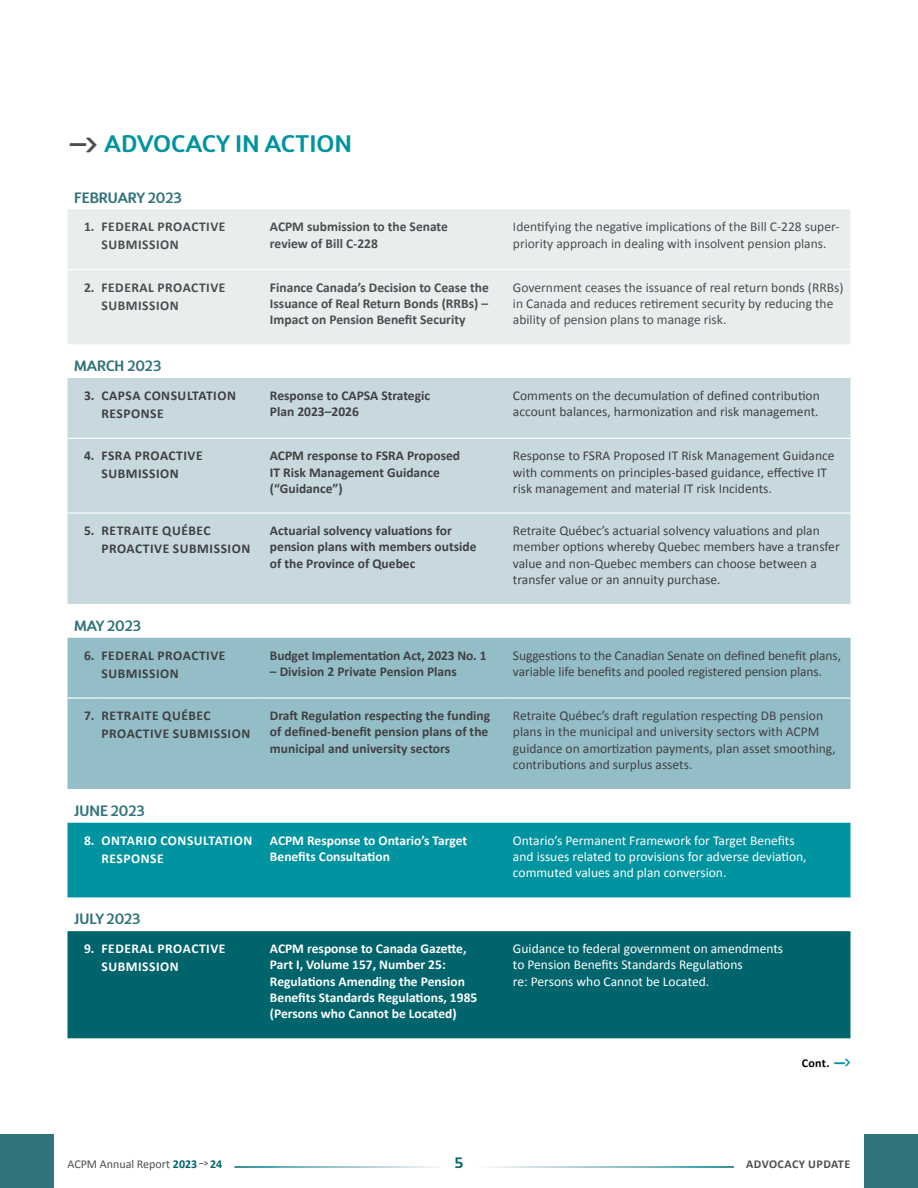
<style>
.page{position:relative;width:918px;height:1188px;background:#fff}
.page>*{position:absolute;margin:0;border:0;box-sizing:border-box;transform-origin:0 0}
.t1{font:600 24px "D Sari";letter-spacing:.025em;color:#0093a0}
.t2{font:600 15px "D Sari";color:#32737c}
.t3{font:700 15px "D Sari";color:#00646c}
.t4{font:13.5px/16.2px "Calibri";color:#414042}
.t5{font:700 13.5px/16.2px "Calibri";color:#414042}
.t6{font:13.5px/16.2px "Calibri";color:#4d4d4f}
.t7{font:13.5px/16.2px "Calibri";color:#fff}
.t8{font:700 13.5px/16.2px "Calibri";color:#fff}
.t9{font:700 13.5px/18px "Calibri";letter-spacing:.04em;color:#414042}
.t10{font:700 13.5px/16.2px "Calibri";color:#4d4d4f}
.t11{font:700 13.5px/18px "Calibri";letter-spacing:.04em;color:#fff}
.t12{font:700 13.5px/18px "Calibri";letter-spacing:.04em;color:#4d4d4f}
.t13{font:12px "Calibri";color:#4d4d4f}
.t14{font:700 12px "Calibri";letter-spacing:.04em;color:#4d4d4f}
.t15{font:700 12px "Calibri";color:#000}
.s1{font-weight:400;font-size:34.5px;color:#4d4d4f}
.s2{color:#4d4d4f}
.s3{font-family:"D Sari";font-weight:400;font-size:22.5px;color:#0093a0}
.s4{font-family:"D Sari";font-weight:600;color:#0093a0}
.s5{font-weight:700;color:#00646c}
.s6{font-weight:700;font-size:9px}
</style>
<div class="page">
<div style="left:0;top:1134px;width:54px;height:54px;background:#32737c"></div>
<div style="left:864px;top:1134px;width:54px;height:54px;background:#32737c"></div>
<div style="left:68px;top:209px;width:782px;height:135px;background:#e8edee"></div>
<div style="left:68px;top:378px;width:782px;height:226px;background:#c7d9df"></div>
<div style="left:68px;top:638px;width:782px;height:151px;background:#94bec7"></div>
<div style="left:68px;top:823px;width:782px;height:74px;background:#0093a0"></div>
<div style="left:68px;top:931px;width:782px;height:107px;background:#00646c"></div>
<hr style="left:68px;top:269px;width:33px;height:1px;background:#fff">
<hr style="left:101px;top:269px;width:162px;height:1px;background:#fff">
<hr style="left:263px;top:269px;width:243px;height:1px;background:#fff">
<hr style="left:506px;top:269px;width:344px;height:1px;background:#fff">
<hr style="left:68px;top:513px;width:33px;height:1px;background:#fff">
<hr style="left:101px;top:513px;width:162px;height:1px;background:#fff">
<hr style="left:263px;top:513px;width:243px;height:1px;background:#fff">
<hr style="left:506px;top:513px;width:344px;height:1px;background:#fff">
<hr style="left:68px;top:438px;width:33px;height:1px;background:#fff">
<hr style="left:101px;top:438px;width:162px;height:1px;background:#fff">
<hr style="left:263px;top:438px;width:243px;height:1px;background:#fff">
<hr style="left:506px;top:438px;width:344px;height:1px;background:#fff">
<hr style="left:68px;top:698px;width:33px;height:1px;background:#fff">
<hr style="left:101px;top:698px;width:162px;height:1px;background:#fff">
<hr style="left:263px;top:698px;width:243px;height:1px;background:#fff">
<hr style="left:506px;top:698px;width:344px;height:1px;background:#fff">
<h1 class="t1" style="left:68px;top:129px;width:286px"><span class="s1">–</span><span class="s2">&gt;</span> ADVOCACY IN ACTION</h1>
<p class="t2" style="left:74px;top:188px;width:109px">FEBRUARY 2023</p>
<p class="t12" style="left:102px;top:218px;width:126px;text-indent:-17px">1. FEDERAL PROACTIVE<br>SUBMISSION</p>
<p class="t10" style="left:270px;top:219px;width:179px">ACPM submission to the Senate review of Bill C-228</p>
<p class="t6" style="left:513px;top:219px;width:328px">Identifying the negative implications of the Bill C-228 super&shy;priority approach in dealing with insolvent pension plans.</p>
<p class="t12" style="left:101px;top:278px;width:126px;text-indent:-17px">2. FEDERAL PROACTIVE<br>SUBMISSION</p>
<p class="t10" style="left:270px;top:279px;width:220px;text-align:justify">Finance Canada’s Decision to Cease the Issuance of Real Return Bonds (RRBs) – Impact on Pension Benefit Security</p>
<p class="t6" style="left:513px;top:279px;width:332px">Government ceases the issuance of real return bonds (RRBs) in Canada and reduces retirement security by reducing the ability of pension plans to manage risk.</p>
<p class="t2" style="left:74px;top:356px;width:89px">MARCH 2023</p>
<p class="t9" style="left:102px;top:387px;width:136px;text-indent:-17px">3. CAPSA CONSULTATION<br>RESPONSE</p>
<p class="t5" style="left:270px;top:388px;width:162px">Response to CAPSA Strategic<br>Plan 2023–2026</p>
<p class="t4" style="left:513px;top:388px;width:308px">Comments on the decumulation of defined contribution account balances, harmonization and risk management.</p>
<p class="t9" style="left:84px;top:447px;width:120px;text-align:center">4. FSRA PROACTIVE<br>SUBMISSION</p>
<p class="t5" style="left:270px;top:448px;width:192px">ACPM response to FSRA Proposed<br>IT Risk Management Guidance (“Guidance”)</p>
<p class="t4" style="left:513px;top:448px;width:323px">Response to FSRA Proposed IT Risk Management Guidance with comments on principles-based guidance, effective IT risk management and material IT risk Incidents.</p>
<p class="t9" style="left:101px;top:522px;width:150px;text-indent:-17px">5. RETRAITE QUÉBEC<br>PROACTIVE SUBMISSION</p>
<p class="t5" style="left:270px;top:523px;width:208px">Actuarial solvency valuations for pension plans with members outside of the Province of Quebec</p>
<p class="t4" style="left:513px;top:523px;width:328px">Retraite Québec’s actuarial solvency valuations and plan member options whereby Quebec members have a transfer value and non-Quebec members can choose between a transfer value or an annuity purchase.</p>
<p class="t2" style="left:74px;top:616px;width:68px">MAY 2023</p>
<p class="t9" style="left:102px;top:646px;width:126px;text-indent:-17px">6. FEDERAL PROACTIVE<br>SUBMISSION</p>
<p class="t5" style="left:270px;top:647px;width:218px">Budget Implementation Act, 2023 No. 1</p>
<p class="t4" style="left:513px;top:647px;width:330px">Suggestions to the Canadian Senate on defined benefit plans, variable life benefits and pooled registered pension plans.</p>
<p class="t5" style="left:270px;top:663px;width:188px">– Division 2 Private Pension Plans</p>
<p class="t9" style="left:101px;top:707px;width:150px;text-indent:-17px">7. RETRAITE QUÉBEC<br>PROACTIVE SUBMISSION</p>
<p class="t5" style="left:270px;top:708px;width:222px">Draft Regulation respecting the funding of defined-benefit pension plans of the municipal and university sectors</p>
<p class="t4" style="left:513px;top:708px;width:324px">Retraite Québec’s draft regulation respecting DB pension plans in the municipal and university sectors with ACPM guidance on amortization payments, plan asset smoothing, contributions and surplus assets.</p>
<p class="t2" style="left:74px;top:801px;width:72px">JUNE 2023</p>
<p class="t11" style="left:102px;top:831px;width:152px;text-indent:-17px">8. ONTARIO CONSULTATION<br>RESPONSE</p>
<p class="t8" style="left:270px;top:832px;width:199px">ACPM Response to Ontario’s Target<br>Benefits Consultation</p>
<p class="t7" style="left:513px;top:832px;width:295px">Ontario’s Permanent Framework for Target Benefits and issues related to provisions for adverse deviation, commuted values and plan conversion.</p>
<p class="t2" style="left:74px;top:910px;width:68px">JULY 2023</p>
<p class="t11" style="left:102px;top:940px;width:126px;text-indent:-17px">9. FEDERAL PROACTIVE<br>SUBMISSION</p>
<p class="t8" style="left:270px;top:941px;width:209px">ACPM response to Canada Gazette, Part I, Volume 157, Number 25:<br>Regulations Amending the Pension Benefits Standards Regulations, 1985 (Persons who Cannot be Located)</p>
<p class="t7" style="left:513px;top:941px;width:272px">Guidance to federal government on amendments to Pension Benefits Standards Regulations<br>re: Persons who Cannot be Located.</p>
<p class="t15" style="left:802px;top:1055px;width:50px">Cont. <span class="s3">–</span><span class="s4">&gt;</span></p>
<p class="t13" style="left:68px;top:1156px;width:156px">ACPM Annual Report <span class="s5">2023</span> <span class="s6">–&gt;</span> <span class="s5">24</span></p>
<p class="t3" style="left:455px;top:1153px;width:10px">5</p>
<p class="t14" style="left:746px;top:1156px;width:106px">ADVOCACY UPDATE</p>
</div>
